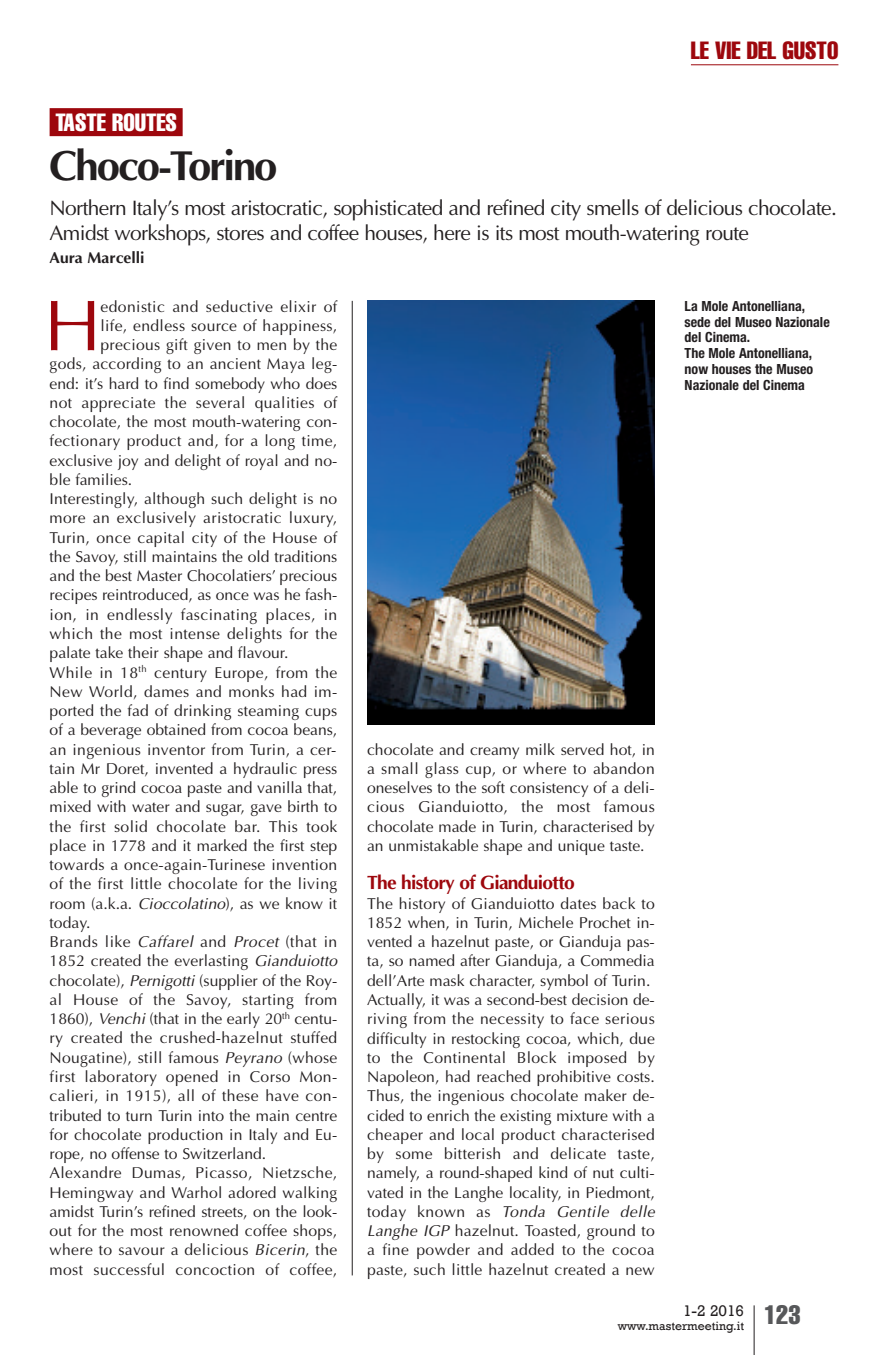
<style>
.page{position:relative;width:893px;height:1355px;background:#fff}
.page>*{position:absolute;margin:0;border:0;box-sizing:border-box;transform-origin:0 0}
.t1{font:72.27px "Optima";color:#9d070d}
.t2{font:700 42px "Optima";letter-spacing:-.05em;color:#231f20}
.t3{font:extra-condensed 24.5px "Helvetica";color:#9d070d}
.t4{font:extra-condensed 24.5px "Helvetica";color:#fff}
.t5{font:21px/24.5px "Optima";letter-spacing:-.03em;color:#231f20}
.t6{font:700 19.25px "Optima";letter-spacing:-.035em;color:#9d070d}
.t7{font:15.75px/19.2px "Optima";letter-spacing:.015em;color:#231f20;text-align:justify}
.t8{font:700 15.75px "Optima";color:#231f20}
.t9{font:15.75px "Rockwell";color:#231f20}
.t10{font:700 condensed 14px/15.8px "Helvetica Neue";color:#231f20}
.t11{font:12.25px "Rockwell";color:#231f20}
.s1{color:#9d070d}
.s2{font-style:italic}
</style>
<div class="page">
<hr style="left:754px;top:1305px;width:1px;height:49px;background:#231f20">
<hr style="left:691px;top:64px;width:147px;height:1px;background:#9d070d">
<hr style="left:352px;top:301px;width:1px;height:974px;background:#231f20">
<div style="left:50px;top:108px;width:133px;height:28px;background:#9d070d"></div>
<img style="left:367px;top:301px;width:288px;height:423px">
<h3 class="t3" style="left:691px;top:42px;width:149px">LE VIE DEL GUSTO</h3>
<h3 class="t4" style="left:55px;top:114px;width:129px">TASTE ROUTES<span class="s1">.</span></h3>
<h2 class="t2" style="left:50px;top:141px;width:229px">Choco-Torino</h2>
<h3 class="t5" style="left:50px;top:196px;width:789px">Northern Italy’s most aristocratic, sophisticated and refined city smells of delicious chocolate.<br>Amidst workshops, stores and coffee houses, here is its most mouth-watering route</h3>
<p class="t8" style="left:50px;top:248px;width:96px">Aura Marcelli</p>
<p class="t10" style="left:685px;top:299px;width:147px">La Mole Antonelliana, sede del Museo Nazionale del Cinema.<br>The Mole Antonelliana, now houses the Museo<br>Nazionale del Cinema</p>
<h1 class="t1" style="left:45px;top:283px;width:58px">H</h1>
<p class="t7" style="left:101px;top:296px;width:238px">edonistic and seductive elixir of</p>
<p class="t7" style="left:101px;top:316px;width:238px">life, endless source of happiness,</p>
<p class="t7" style="left:101px;top:335px;width:238px">precious gift given to men by the</p>
<p class="t7" style="left:50px;top:354px;width:289px">gods, according to an ancient Maya leg-</p>
<p class="t7" style="left:50px;top:373px;width:289px">end: it’s hard to find somebody who does</p>
<p class="t7" style="left:50px;top:393px;width:289px">not appreciate the several qualities of</p>
<p class="t7" style="left:50px;top:412px;width:289px">chocolate, the most mouth-watering con-</p>
<p class="t7" style="left:50px;top:431px;width:289px">fectionary product and, for a long time,</p>
<p class="t7" style="left:50px;top:450px;width:289px">exclusive joy and delight of royal and no-</p>
<p class="t7" style="left:50px;top:470px;width:84px">ble families.</p>
<p class="t7" style="left:50px;top:489px;width:289px">Interestingly, although such delight is no</p>
<p class="t7" style="left:50px;top:508px;width:289px">more an exclusively aristocratic luxury,</p>
<p class="t7" style="left:50px;top:527px;width:289px">Turin, once capital city of the House of</p>
<p class="t7" style="left:50px;top:547px;width:289px">the Savoy, still maintains the old traditions</p>
<p class="t7" style="left:50px;top:566px;width:289px">and the best Master Chocolatiers’ precious</p>
<p class="t7" style="left:50px;top:585px;width:289px">recipes reintroduced, as once was he fash-</p>
<p class="t7" style="left:50px;top:604px;width:289px">ion, in endlessly fascinating places, in</p>
<p class="t7" style="left:50px;top:624px;width:289px">which the most intense delights for the</p>
<p class="t7" style="left:50px;top:643px;width:240px">palate take their shape and flavour.</p>
<p class="t7" style="left:50px;top:662px;width:289px">While in 18<sup>th</sup> century Europe, from the</p>
<p class="t7" style="left:50px;top:681px;width:289px">New World, dames and monks had im-</p>
<p class="t7" style="left:50px;top:701px;width:289px">ported the fad of drinking steaming cups</p>
<p class="t7" style="left:50px;top:720px;width:289px">of a beverage obtained from cocoa beans,</p>
<p class="t7" style="left:50px;top:739px;width:288px">an ingenious inventor from Turin, a cer-</p>
<p class="t7" style="left:50px;top:758px;width:289px">tain Mr Doret, invented a hydraulic press</p>
<p class="t7" style="left:50px;top:778px;width:289px">able to grind cocoa paste and vanilla that,</p>
<p class="t7" style="left:50px;top:797px;width:289px">mixed with water and sugar, gave birth to</p>
<p class="t7" style="left:50px;top:816px;width:289px">the first solid chocolate bar. This took</p>
<p class="t7" style="left:50px;top:835px;width:289px">place in 1778 and it marked the first step</p>
<p class="t7" style="left:50px;top:855px;width:289px">towards a once-again-Turinese invention</p>
<p class="t7" style="left:50px;top:874px;width:289px">of the first little chocolate for the living</p>
<p class="t7" style="left:50px;top:893px;width:289px">room (a.k.a. <span class="s2">Cioccolatino</span>), as we know it</p>
<p class="t7" style="left:50px;top:912px;width:42px">today.</p>
<p class="t7" style="left:50px;top:932px;width:289px">Brands like <span class="s2">Caffarel</span> and <span class="s2">Procet</span> (that in</p>
<p class="t7" style="left:50px;top:951px;width:289px">1852 created the everlasting <span class="s2">Gianduiotto</span></p>
<p class="t7" style="left:50px;top:970px;width:289px">chocolate), <span class="s2">Pernigotti</span> (supplier of the Roy-</p>
<p class="t7" style="left:50px;top:989px;width:289px">al House of the Savoy, starting from</p>
<p class="t7" style="left:50px;top:1009px;width:289px">1860), <span class="s2">Venchi</span> (that in the early 20<sup>th</sup> centu-</p>
<p class="t7" style="left:50px;top:1028px;width:289px">ry created the crushed-hazelnut stuffed</p>
<p class="t7" style="left:50px;top:1047px;width:289px">Nougatine), still famous <span class="s2">Peyrano</span> (whose</p>
<p class="t7" style="left:50px;top:1066px;width:289px">first laboratory opened in Corso Mon-</p>
<p class="t7" style="left:50px;top:1086px;width:289px">calieri, in 1915), all of these have con-</p>
<p class="t7" style="left:50px;top:1105px;width:289px">tributed to turn Turin into the main centre</p>
<p class="t7" style="left:50px;top:1124px;width:289px">for chocolate production in Italy and Eu-</p>
<p class="t7" style="left:50px;top:1143px;width:218px">rope, no offense to Switzerland.</p>
<p class="t7" style="left:50px;top:1163px;width:289px">Alexandre Dumas, Picasso, Nietzsche,</p>
<p class="t7" style="left:50px;top:1182px;width:289px">Hemingway and Warhol adored walking</p>
<p class="t7" style="left:50px;top:1201px;width:289px">amidst Turin’s refined streets, on the look-</p>
<p class="t7" style="left:50px;top:1220px;width:289px">out for the most renowned coffee shops,</p>
<p class="t7" style="left:50px;top:1240px;width:289px">where to savour a delicious <span class="s2">Bicerin</span>, the</p>
<p class="t7" style="left:50px;top:1259px;width:289px">most successful concoction of coffee,</p>
<p class="t7" style="left:367px;top:739px;width:289px">chocolate and creamy milk served hot, in a small glass cup, or where to abandon oneselves to the soft consistency of a deli&shy;cious Gianduiotto, the most famous chocolate made in Turin, characterised by an unmistakable shape and unique taste.</p>
<p class="t6" style="left:367px;top:871px;width:209px">The history of Gianduiotto</p>
<p class="t7" style="left:367px;top:893px;width:289px;text-align:left">The history of Gianduiotto dates back to 1852 when, in Turin, Michele Prochet in&shy;vented a hazelnut paste, or Gianduja pas&shy;ta, so named after Gianduja, a Commedia dell’Arte mask character, symbol of Turin.<br>Actually, it was a second-best decision de&shy;riving from the necessity to face serious difficulty in restocking cocoa, which, due to the Continental Block imposed by Napoleon, had reached prohibitive costs.<br>Thus, the ingenious chocolate maker de&shy;cided to enrich the existing mixture with a cheaper and local product characterised by some bitterish and delicate taste, namely, a round-shaped kind of nut culti&shy;vated in the Langhe locality, in Piedmont, today known as <span class="s2">Tonda Gentile delle Langhe IGP</span> hazelnut. Toasted, ground to a fine powder and added to the cocoa paste, such little hazelnut created a new</p>
<p class="t11" style="left:618px;top:1318px;width:184px">www.mastermeeting.it <sup>123</sup></p>
<p class="t9" style="left:683px;top:1300px;width:63px">1-2 2016</p>
</div>
